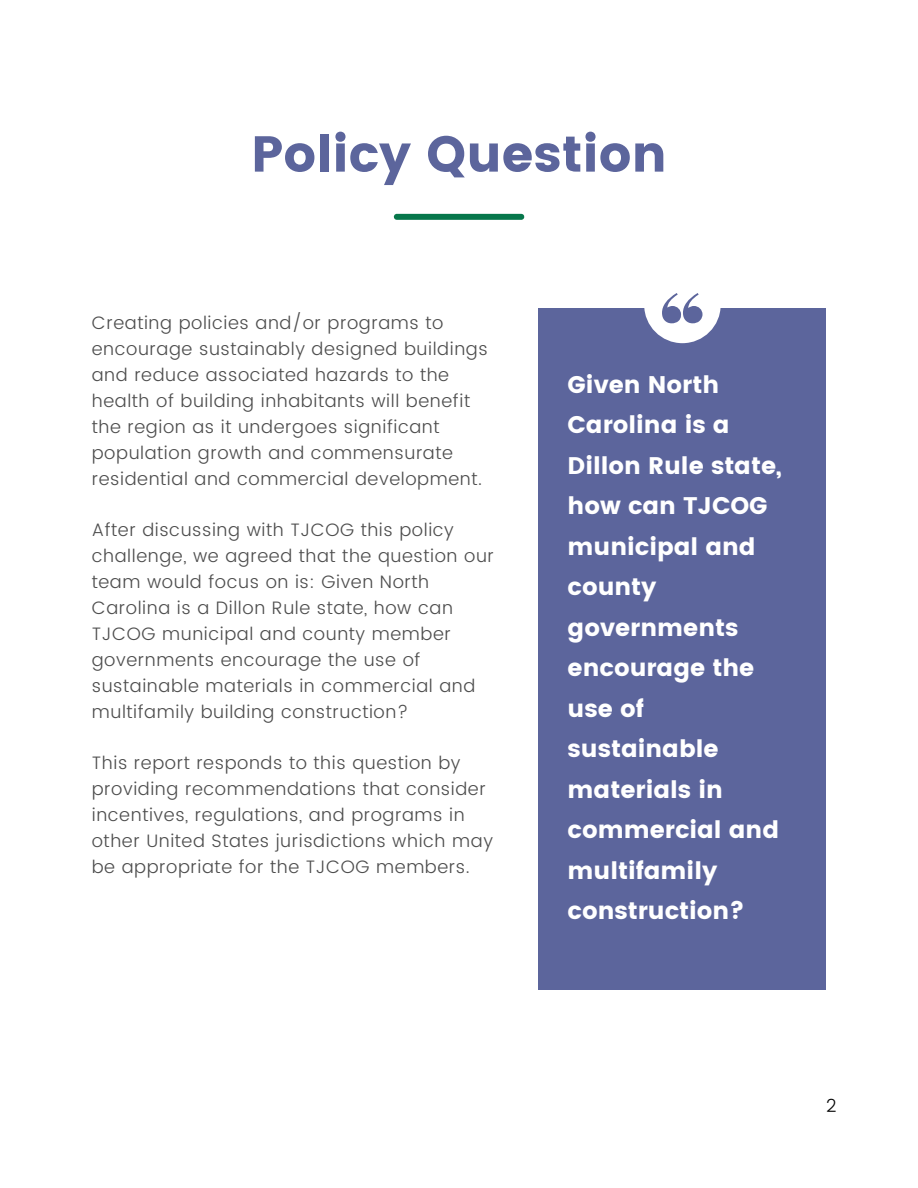
<style>
.page{position:relative;width:918px;height:1188px;background:#fff}
.page>*{position:absolute;margin:0;border:0;box-sizing:border-box;transform-origin:0 0}
.t1{font:50.4px "Poppins";color:#5c659c}
.t2{font:24px/40.5px "Poppins";color:#fff}
.t3{font:300 18px/25.8px "Poppins";letter-spacing:.035em;color:#4d4d4d}
.t4{font:300 18px "Poppins";color:#000}
</style>
<div class="page">
<div style="left:538px;top:308px;width:288px;height:682px;background:#5c659c"></div>
<div style="left:644px;top:267px;width:77px;height:76px;background:#fff;border-radius:50%"></div>
<svg style="left:662px;top:293px;width:41px;height:30px"></svg>
<div style="left:397px;top:214px;width:125px;height:6px;background:#07774b"></div>
<h1 class="t1" style="left:251px;top:125px;width:417px">Policy Question</h1>
<p class="t3" style="left:92px;top:310px;width:397px">Creating policies and/or programs to encourage sustainably designed buildings and reduce associated hazards to the health of building inhabitants will benefit the region as it undergoes significant population growth and commensurate residential and commercial development.</p>
<p class="t3" style="left:92px;top:517px;width:404px">After discussing with TJCOG this policy challenge, we agreed that the question our team would focus on is: Given North Carolina is a Dillon Rule state, how can TJCOG municipal and county member governments encourage the use of sustainable materials in commercial and multifamily building construction?</p>
<p class="t3" style="left:92px;top:750px;width:403px">This report responds to this question by providing recommendations that consider incentives, regulations, and programs in other United States jurisdictions which may be appropriate for the TJCOG members.</p>
<h2 class="t2" style="left:568px;top:364px;width:216px">Given North<br>Carolina is a<br>Dillon Rule state, how can TJCOG municipal and county governments encourage the use of sustainable materials in commercial and multifamily construction?</h2>
<p class="t4" style="left:826px;top:1096px;width:12px">2</p>
</div>
